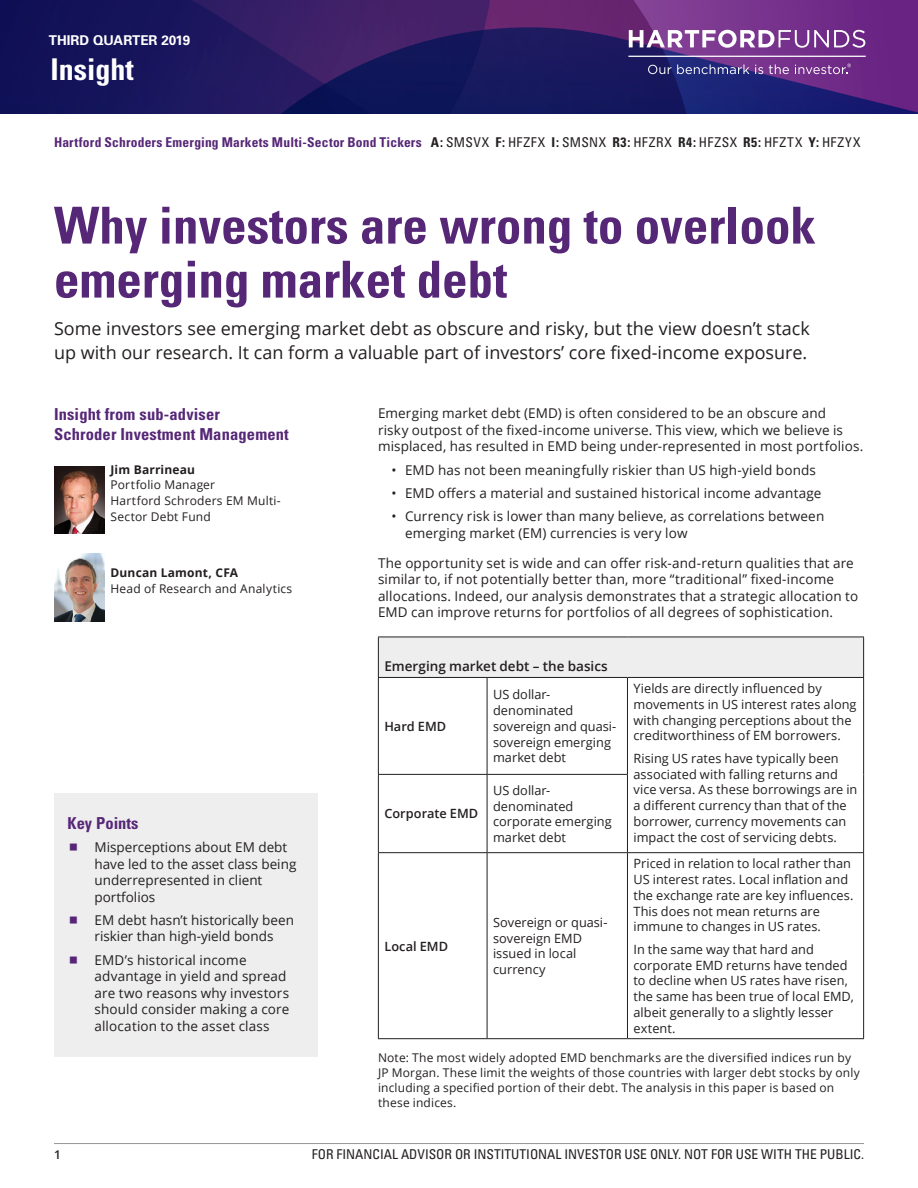
<style>
.page{position:relative;width:918px;height:1188px;background:#fff}
.page>*{position:absolute;margin:0;border:0;box-sizing:border-box;transform-origin:0 0}
.Paper_Title{font:700 condensed 51px/54px "Univers";color:#562777}
.t1{font:700 condensed 30px "Univers";color:#fff}
.Paper_Title-2{font:18px/24px "Open Sans";color:#231f20}
.Chart_Title{font:700 condensed 16.5px/19.5px "Univers";letter-spacing:.01em;color:#562777}
.Body_copy{font:13.5px/16.5px "Open Sans";letter-spacing:.01em;color:#231f20}
.Dashed{font:13.5px/16.5px "Open Sans";letter-spacing:.01em;color:#231f20}
.Body_copy-2{font:700 condensed 13.5px "Univers";letter-spacing:.02em;color:#562777}
.t2{font:condensed 13.5px "Univers";color:#231f20}
.Body_copy-3{font:600 13.5px "Open Sans";color:#231f20}
.t3{font:700 13.5px "Univers";color:#fff}
.Body_copy-4{font:12.75px/15.8px "Open Sans";letter-spacing:.005em;color:#231f20}
.Body_copy-5{font:600 12.75px "Open Sans";letter-spacing:.005em;color:#231f20}
.Footnotes{font:12px/15px "Open Sans";letter-spacing:.015em;color:#231f20}
.Author_title_-_black{font:12px/15.8px "Open Sans";letter-spacing:.015em;color:#231f20}
.Author_title_-_black-2{font:700 12px "Open Sans";letter-spacing:.015em;color:#231f20}
.t4{font:600 12px "Open Sans";color:#231f20}
.s1{color:#231f20}
.s2{font-weight:400;color:#231f20}
</style>
<div class="page">
<svg style="left:698px;top:0;width:220px;height:27px;background:#722d89"></svg>
<svg style="left:493px;top:0;width:205px;height:27px;background:#6f2c79"></svg>
<svg style="left:0;top:0;width:475px;height:113px;background:#1f165d"></svg>
<svg style="left:133px;top:27px;width:785px;height:86px;background:#2a1c67"></svg>
<svg style="left:629px;top:30px;width:236px;height:18px"></svg>
<hr style="left:628px;top:56px;width:238px;height:1px;background:#fff">
<svg style="left:648px;top:65px;width:23px;height:9px"></svg>
<svg style="left:677px;top:64px;width:72px;height:10px"></svg>
<svg style="left:755px;top:65px;width:8px;height:9px"></svg>
<svg style="left:769px;top:64px;width:20px;height:10px"></svg>
<svg style="left:795px;top:64px;width:56px;height:10px"></svg>
<hr style="left:54px;top:1143px;width:810px;height:1px;background:#939598">
<div style="left:378px;top:637px;width:486px;height:40px;background:#eeeeef"></div>
<hr style="left:378px;top:637px;width:109px;height:1px;background:#231f20">
<hr style="left:378px;top:637px;width:1px;height:40px;background:#231f20">
<hr style="left:487px;top:637px;width:140px;height:1px;background:#231f20">
<hr style="left:627px;top:637px;width:237px;height:1px;background:#231f20">
<hr style="left:863px;top:637px;width:1px;height:40px;background:#231f20">
<hr style="left:378px;top:677px;width:109px;height:1px;background:#231f20">
<hr style="left:378px;top:678px;width:1px;height:96px;background:#231f20">
<hr style="left:487px;top:677px;width:140px;height:1px;background:#231f20">
<hr style="left:487px;top:678px;width:1px;height:96px;background:#231f20">
<hr style="left:627px;top:677px;width:237px;height:1px;background:#231f20">
<hr style="left:627px;top:678px;width:1px;height:96px;background:#231f20">
<hr style="left:863px;top:678px;width:1px;height:96px;background:#231f20">
<hr style="left:378px;top:774px;width:109px;height:1px;background:#231f20">
<hr style="left:378px;top:775px;width:1px;height:77px;background:#231f20">
<hr style="left:487px;top:774px;width:141px;height:1px;background:#231f20">
<hr style="left:487px;top:775px;width:1px;height:77px;background:#231f20">
<hr style="left:627px;top:775px;width:1px;height:77px;background:#231f20">
<hr style="left:863px;top:774px;width:1px;height:78px;background:#231f20">
<hr style="left:378px;top:852px;width:109px;height:1px;background:#231f20">
<hr style="left:378px;top:853px;width:1px;height:185px;background:#231f20">
<hr style="left:487px;top:852px;width:140px;height:1px;background:#231f20">
<hr style="left:487px;top:853px;width:1px;height:185px;background:#231f20">
<hr style="left:627px;top:852px;width:237px;height:1px;background:#231f20">
<hr style="left:627px;top:853px;width:1px;height:185px;background:#231f20">
<hr style="left:863px;top:853px;width:1px;height:185px;background:#231f20">
<hr style="left:378px;top:1038px;width:109px;height:1px;background:#231f20">
<hr style="left:487px;top:1038px;width:140px;height:1px;background:#231f20">
<hr style="left:627px;top:1038px;width:237px;height:1px;background:#231f20">
<img style="left:54px;top:554px;width:50px;height:67px">
<div style="left:54px;top:793px;width:264px;height:264px;background:#eeeeef"></div>
<img style="left:54px;top:466px;width:50px;height:67px">
<p class="t3" style="left:49px;top:32px;width:143px">THIRD QUARTER 2019</p>
<h2 class="t1" style="left:50px;top:51px;width:85px">Insight</h2>
<p class="Body_copy-2" style="left:54px;top:134px;width:808px">Hartford Schroders Emerging Markets Multi-Sector Bond Tickers <span class="s1">A:</span> <span class="s2">SMSVX</span> <span class="s1">F:</span> <span class="s2">HFZFX</span> <span class="s1">I:</span> <span class="s2">SMSNX</span> <span class="s1">R3:</span> <span class="s2">HFZRX</span> <span class="s1">R4:</span> <span class="s2">HFZSX</span> <span class="s1">R5:</span> <span class="s2">HFZTX</span> <span class="s1">Y:</span> <span class="s2">HFZYX</span></p>
<p class="Paper_Title" style="left:54px;top:198px;width:763px">Why investors are wrong to overlook emerging market debt</p>
<p class="Paper_Title-2" style="left:54px;top:316px;width:757px">Some investors see emerging market debt as obscure and risky, but the view doesn’t stack up with our research. It can form a valuable part of investors’ core fixed-income exposure.</p>
<p class="Chart_Title" style="left:54px;top:405px;width:236px">Insight from sub-adviser<br>Schroder Investment Management</p>
<p class="Body_copy" style="left:378px;top:405px;width:487px">Emerging market debt (EMD) is often considered to be an obscure and<br>risky outpost of the fixed-income universe. This view, which we believe is misplaced, has resulted in EMD being under-represented in most portfolios.</p>
<p class="Dashed" style="left:392px;top:461px;width:426px">• EMD has not been meaningfully riskier than US high-yield bonds</p>
<p class="Dashed" style="left:392px;top:484px;width:431px">• EMD offers a material and sustained historical income advantage</p>
<p class="Dashed" style="left:405px;top:508px;width:421px;text-indent:-14px">• Currency risk is lower than many believe, as correlations between emerging market (EM) currencies is very low</p>
<p class="Body_copy" style="left:378px;top:554px;width:482px">The opportunity set is wide and can offer risk-and-return qualities that are similar to, if not potentially better than, more “traditional” fixed-income allocations. Indeed, our analysis demonstrates that a strategic allocation to EMD can improve returns for portfolios of all degrees of sophistication.</p>
<p class="Author_title_-_black-2" style="left:111px;top:461px;width:86px">Jim Barrineau</p>
<p class="Author_title_-_black" style="left:111px;top:477px;width:172px">Portfolio Manager<br>Hartford Schroders EM Multi-<br>Sector Debt Fund</p>
<p class="Author_title_-_black-2" style="left:111px;top:564px;width:129px">Duncan Lamont, CFA</p>
<p class="Author_title_-_black" style="left:111px;top:580px;width:183px">Head of Research and Analytics</p>
<p class="Chart_Title" style="left:68px;top:813px;width:72px">Key Points</p>
<p class="Body_copy" style="left:94px;top:839px;width:203px">Misperceptions about EM debt have led to the asset class being underrepresented in client portfolios</p>
<p class="Body_copy" style="left:94px;top:911px;width:201px">EM debt hasn’t historically been riskier than high-yield bonds</p>
<p class="Body_copy" style="left:94px;top:951px;width:196px">EMD’s historical income advantage in yield and spread are two reasons why investors should consider making a core allocation to the asset class</p>
<p class="Body_copy-3" style="left:384px;top:657px;width:225px">Emerging market debt – the basics</p>
<p class="Body_copy-5" style="left:384px;top:717px;width:63px">Hard EMD</p>
<p class="Body_copy-5" style="left:384px;top:805px;width:95px">Corporate EMD</p>
<p class="Body_copy-4" style="left:493px;top:686px;width:125px">US dollar&shy;denominated sovereign and quasi&shy;sovereign emerging market debt</p>
<p class="Body_copy-4" style="left:633px;top:680px;width:225px">Yields are directly influenced by movements in US interest rates along with changing perceptions about the creditworthiness of EM borrowers.</p>
<p class="Body_copy-4" style="left:633px;top:750px;width:225px">Rising US rates have typically been associated with falling returns and vice versa. As these borrowings are in a different currency than that of the borrower, currency movements can impact the cost of servicing debts.</p>
<p class="Body_copy-4" style="left:493px;top:782px;width:120px">US dollar&shy;denominated corporate emerging market debt</p>
<p class="Body_copy-4" style="left:633px;top:856px;width:221px">Priced in relation to local rather than US interest rates. Local inflation and the exchange rate are key influences.<br>This does not mean returns are immune to changes in US rates.</p>
<p class="Body_copy-4" style="left:633px;top:941px;width:222px">In the same way that hard and corporate EMD returns have tended to decline when US rates have risen, the same has been true of local EMD, albeit generally to a slightly lesser extent.</p>
<p class="Footnotes" style="left:378px;top:1049px;width:483px">Note: The most widely adopted EMD benchmarks are the diversified indices run by JP Morgan. These limit the weights of those countries with larger debt stocks by only including a specified portion of their debt. The analysis in this paper is based on these indices.</p>
<p class="Body_copy-4" style="left:493px;top:914px;width:116px">Sovereign or quasi&shy;sovereign EMD issued in local currency</p>
<p class="Body_copy-5" style="left:384px;top:937px;width:65px">Local EMD</p>
<p class="t4" style="left:54px;top:1147px;width:8px">1</p>
<p class="t2" style="left:312px;top:1146px;width:554px">FOR FINANCIAL ADVISOR OR INSTITUTIONAL INVESTOR USE ONLY. NOT FOR USE WITH THE PUBLIC.</p>
</div>
